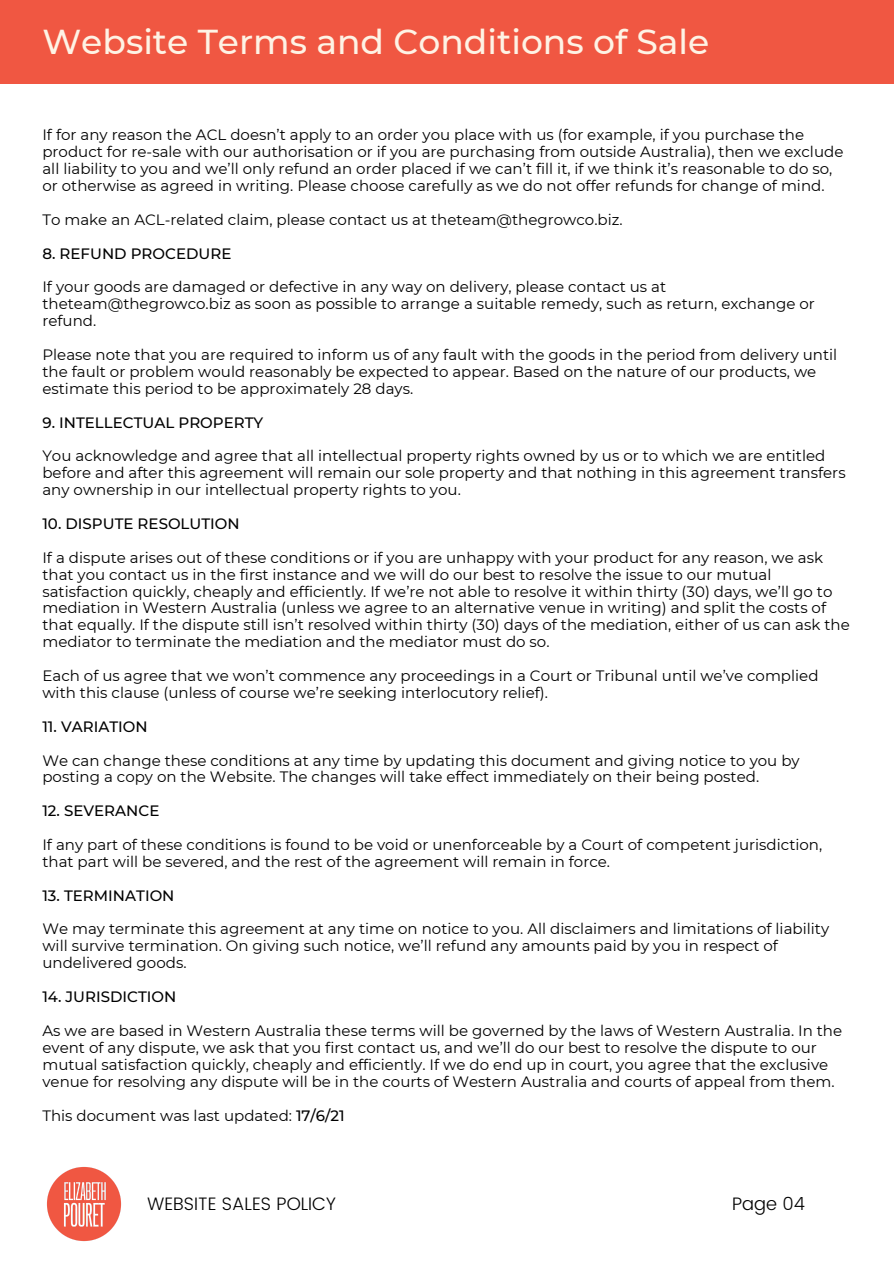
<style>
.page{position:relative;width:894px;height:1264px;background:#fff}
.page>*{position:absolute;margin:0;border:0;box-sizing:border-box;transform-origin:0 0}
.t1{font:500 34.5px "Montserrat";color:#fef3e5}
.t2{font:300 18px "Poppins";color:#000}
.t3{font:15px/17px "Montserrat";color:#000}
.t4{font:500 15px "Montserrat";color:#000}
.s1{font-weight:500}
</style>
<div class="page">
<div style="left:0;top:0;width:893px;height:84px;background:#f05742"></div>
<img style="left:47px;top:1167px;width:75px;height:75px">
<p class="t1" style="left:42px;top:21px;width:668px">Website Terms and Conditions of Sale</p>
<p class="t3" style="left:42px;top:126px;width:802px">If for any reason the ACL doesn’t apply to an order you place with us (for example, if you purchase the product for re-sale with our authorisation or if you are purchasing from outside Australia), then we exclude all liability to you and we’ll only refund an order placed if we can’t fill it, if we think it’s reasonable to do so, or otherwise as agreed in writing. Please choose carefully as we do not offer refunds for change of mind.</p>
<p class="t3" style="left:42px;top:211px;width:581px">To make an ACL-related claim, please contact us at theteam@thegrowco.biz.</p>
<p class="t4" style="left:42px;top:244px;width:190px">8. REFUND PROCEDURE</p>
<p class="t3" style="left:42px;top:278px;width:773px">If your goods are damaged or defective in any way on delivery, please contact us at theteam@thegrowco.biz as soon as possible to arrange a suitable remedy, such as return, exchange or refund.</p>
<p class="t3" style="left:42px;top:346px;width:796px">Please note that you are required to inform us of any fault with the goods in the period from delivery until the fault or problem would reasonably be expected to appear. Based on the nature of our products, we estimate this period to be approximately 28 days.</p>
<p class="t4" style="left:42px;top:413px;width:222px">9. INTELLECTUAL PROPERTY</p>
<p class="t3" style="left:42px;top:447px;width:804px">You acknowledge and agree that all intellectual property rights owned by us or to which we are entitled before and after this agreement will remain our sole property and that nothing in this agreement transfers any ownership in our intellectual property rights to you.</p>
<p class="t4" style="left:42px;top:514px;width:199px">10. DISPUTE RESOLUTION</p>
<p class="t3" style="left:42px;top:549px;width:808px">If a dispute arises out of these conditions or if you are unhappy with your product for any reason, we ask that you contact us in the first instance and we will do our best to resolve the issue to our mutual satisfaction quickly, cheaply and efficiently. If we’re not able to resolve it within thirty (30) days, we’ll go to mediation in Western Australia (unless we agree to an alternative venue in writing) and split the costs of that equally. If the dispute still isn’t resolved within thirty (30) days of the mediation, either of us can ask the mediator to terminate the mediation and the mediator must do so.</p>
<p class="t3" style="left:42px;top:667px;width:777px">Each of us agree that we won’t commence any proceedings in a Court or Tribunal until we’ve complied with this clause (unless of course we’re seeking interlocutory relief).</p>
<p class="t4" style="left:42px;top:717px;width:107px">11. VARIATION</p>
<p class="t3" style="left:42px;top:751px;width:758px">We can change these conditions at any time by updating this document and giving notice to you by posting a copy on the Website. The changes will take effect immediately on their being posted.</p>
<p class="t4" style="left:42px;top:801px;width:118px">12. SEVERANCE</p>
<p class="t3" style="left:42px;top:836px;width:781px">If any part of these conditions is found to be void or unenforceable by a Court of competent jurisdiction, that part will be severed, and the rest of the agreement will remain in force.</p>
<p class="t4" style="left:42px;top:886px;width:133px">13. TERMINATION</p>
<p class="t3" style="left:42px;top:920px;width:788px">We may terminate this agreement at any time on notice to you. All disclaimers and limitations of liability will survive termination. On giving such notice, we’ll refund any amounts paid by you in respect of undelivered goods.</p>
<p class="t4" style="left:42px;top:987px;width:135px">14. JURISDICTION</p>
<p class="t3" style="left:42px;top:1021px;width:801px">As we are based in Western Australia these terms will be governed by the laws of Western Australia. In the event of any dispute, we ask that you first contact us, and we’ll do our best to resolve the dispute to our mutual satisfaction quickly, cheaply and efficiently. If we do end up in court, you agree that the exclusive venue for resolving any dispute will be in the courts of Western Australia and courts of appeal from them.</p>
<p class="t3" style="left:42px;top:1107px;width:304px">This document was last updated: <span class="s1">17/6/21</span></p>
<p class="t2" style="left:147px;top:1192px;width:190px">WEBSITE SALES POLICY</p>
<p class="t2" style="left:731px;top:1192px;width:74px">Page 04</p>
</div>
